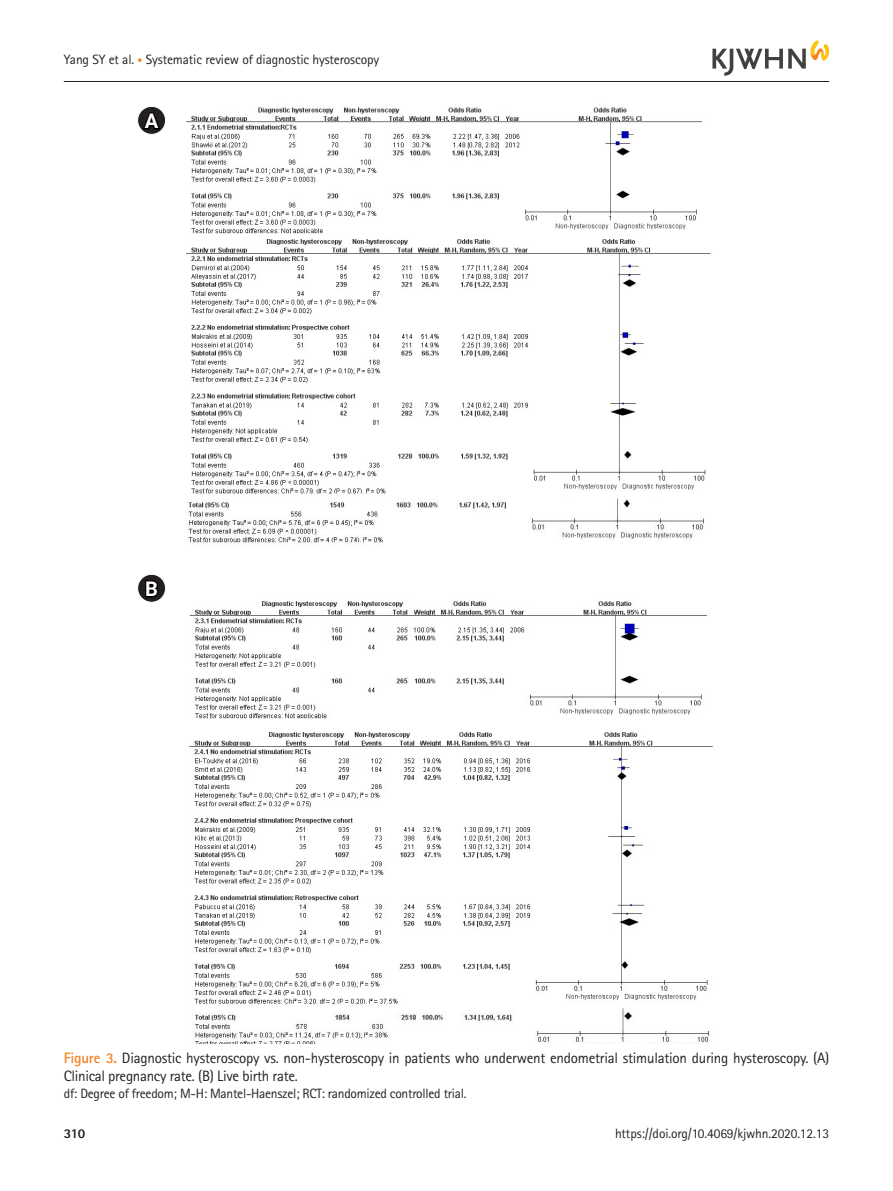
<style>
.page{position:relative;width:893px;height:1191px;background:#fff}
.page>*{position:absolute;margin:0;border:0;box-sizing:border-box;transform-origin:0 0}
.t1{font:700 20.25px "Roboto";color:#fff}
.fig-caption{font:15px/18px "Rotis Sans Serif Std";letter-spacing:-.015em;color:#231f20}
.fig-caption-2{font:13.5px "Rotis Sans Serif Std";letter-spacing:-.01em;color:#231f20}
.t2{font:800 13.5px "Rotis Sans Serif Std";color:#231f20}
.s1{font-family:"Arial Unicode MS";font-size:14.25px;color:#f5821f}
.s2{font-weight:700;color:#f5821f}
</style>
<div class="page">
<hr style="left:64px;top:81px;width:765px;height:1px;background:#231f20">
<svg style="left:712px;top:40px;width:118px;height:36px"></svg>
<img style="left:186px;top:107px;width:527px;height:936px">
<svg style="left:138px;top:574px;width:28px;height:28px"></svg>
<div style="left:137px;top:574px;width:29px;height:29px;border:1px solid #fff;border-radius:50%"></div>
<svg style="left:144px;top:578px;width:17px;height:21px"></svg>
<svg style="left:138px;top:106px;width:28px;height:28px"></svg>
<div style="left:137px;top:106px;width:29px;height:29px;border:1px solid #fff;border-radius:50%"></div>
<svg style="left:141px;top:111px;width:21px;height:21px"></svg>
<p class="fig-caption-2" style="left:64px;top:51px;width:317px">Yang SY et al. <span class="s1">•</span> Systematic review of diagnostic hysteroscopy</p>
<p class="t1" style="left:145px;top:107px;width:15px">A</p>
<p class="t1" style="left:145px;top:574px;width:14px">B</p>
<p class="fig-caption" style="left:64px;top:1049px;width:767px"><span class="s2">Figure 3.</span> Diagnostic hysteroscopy vs. non-hysteroscopy in patients who underwent endometrial stimulation during hysteroscopy. (A)<br>Clinical pregnancy rate. (B) Live birth rate.</p>
<p class="fig-caption-2" style="left:64px;top:1085px;width:404px">df: Degree of freedom; M-H: Mantel-Haenszel; RCT: randomized controlled trial.</p>
<p class="t2" style="left:64px;top:1125px;width:23px">310</p>
<p class="fig-caption-2" style="left:615px;top:1125px;width:216px">https://doi.org/10.4069/kjwhn.2020.12.13</p>
</div>
